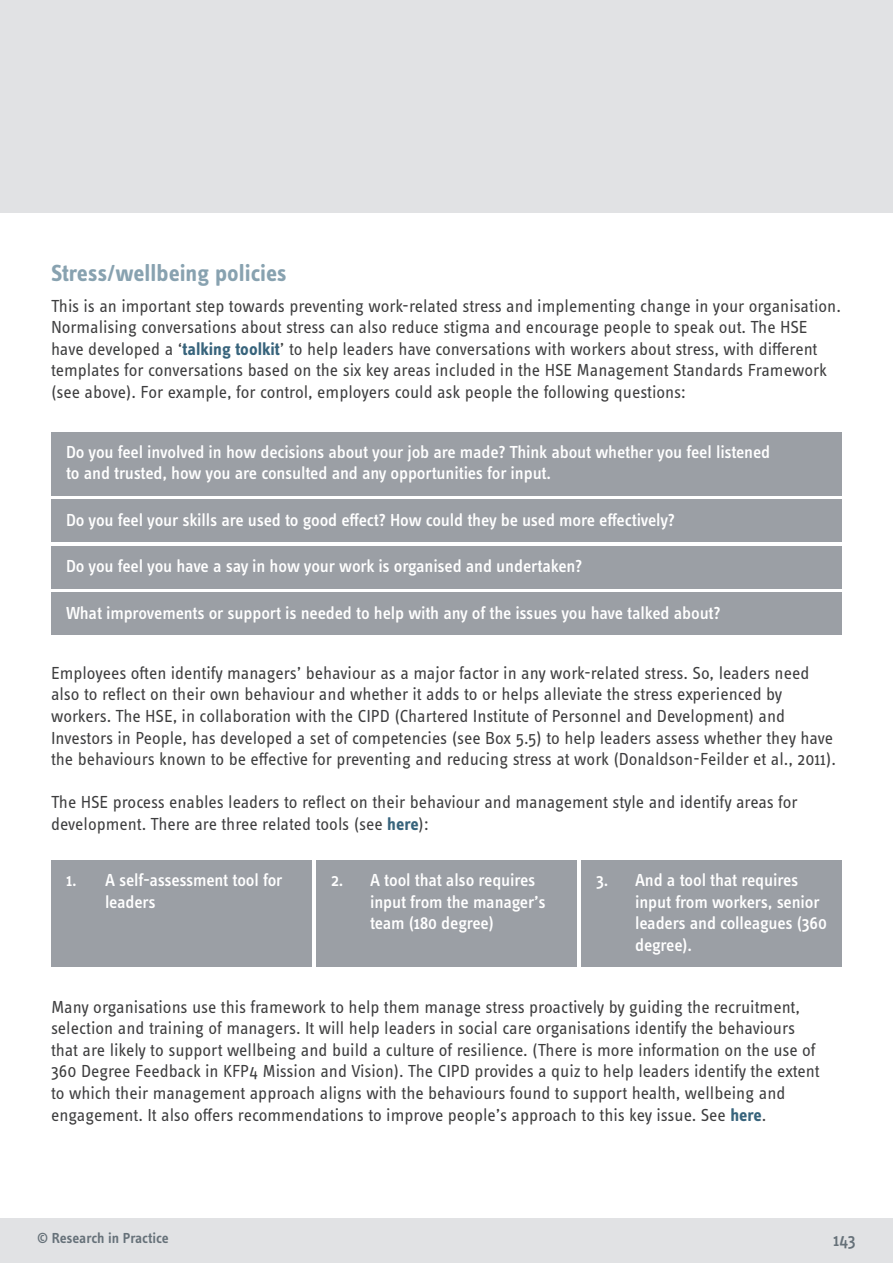
<style>
.page{position:relative;width:893px;height:1263px;background:#fff}
.page>*{position:absolute;margin:0;border:0;box-sizing:border-box;transform-origin:0 0}
.Sub_heading{font:700 24px "Info Text Pro";color:#88a2b0}
.Body_Text{font:18px/21.6px "Info Text Pro";color:#3e3e3f}
.PSDP_body_text{font:500 18px/21.6px "Info Text Pro";letter-spacing:-.01em;color:#fff}
.t1{font:500 18px "Info Text Pro";color:#667179}
.t2{font:600 15px "Info Text Pro";letter-spacing:-.01em;color:#667179}
.s1{font-weight:700;color:#38647c}
</style>
<div class="page">
<div style="left:0;top:1218px;width:893px;height:45px;background:#e1e2e4"></div>
<div style="left:0;top:0;width:893px;height:213px;background:#e1e2e4"></div>
<div style="left:51px;top:860px;width:261px;height:107px;background:#9b9fa5"></div>
<div style="left:316px;top:860px;width:261px;height:107px;background:#9b9fa5"></div>
<div style="left:581px;top:860px;width:261px;height:107px;background:#9b9fa5"></div>
<div style="left:51px;top:432px;width:791px;height:63px;background:#9b9fa5"></div>
<div style="left:51px;top:500px;width:791px;height:42px;background:#9b9fa5"></div>
<div style="left:51px;top:546px;width:791px;height:42px;background:#9b9fa5"></div>
<div style="left:51px;top:593px;width:791px;height:42px;background:#9b9fa5"></div>
<p class="Sub_heading" style="left:51px;top:259px;width:237px">Stress/wellbeing policies</p>
<p class="Body_Text" style="left:51px;top:294px;width:791px">This is an important step towards preventing work-related stress and implementing change in your organisation.<br>Normalising conversations about stress can also reduce stigma and encourage people to speak out. The HSE have developed a ‘<span class="s1">talking toolkit</span>’ to help leaders have conversations with workers about stress, with different templates for conversations based on the six key areas included in the HSE Management Standards Framework (see above). For example, for control, employers could ask people the following questions:</p>
<p class="PSDP_body_text" style="left:66px;top:440px;width:706px">Do you feel involved in how decisions about your job are made? Think about whether you feel listened to and trusted, how you are consulted and any opportunities for input.</p>
<p class="PSDP_body_text" style="left:66px;top:508px;width:610px">Do you feel your skills are used to good effect? How could they be used more effectively?</p>
<p class="PSDP_body_text" style="left:66px;top:555px;width:518px">Do you feel you have a say in how your work is organised and undertaken?</p>
<p class="PSDP_body_text" style="left:66px;top:601px;width:656px">What improvements or support is needed to help with any of the issues you have talked about?</p>
<p class="Body_Text" style="left:51px;top:661px;width:786px">Employees often identify managers’ behaviour as a major factor in any work-related stress. So, leaders need also to reflect on their own behaviour and whether it adds to or helps alleviate the stress experienced by workers. The HSE, in collaboration with the CIPD (Chartered Institute of Personnel and Development) and Investors in People, has developed a set of competencies (see Box 5.5) to help leaders assess whether they have the behaviours known to be effective for preventing and reducing stress at work (Donaldson-Feilder et al., 2011).</p>
<p class="Body_Text" style="left:51px;top:791px;width:748px">The HSE process enables leaders to reflect on their behaviour and management style and identify areas for development. There are three related tools (see <span class="s1">here</span>):</p>
<p class="PSDP_body_text" style="left:105px;top:869px;width:179px;text-indent:-39px">1. A self-assessment tool for leaders</p>
<p class="PSDP_body_text" style="left:370px;top:869px;width:177px;text-indent:-39px">2. A tool that also requires input from the manager’s team (180 degree)</p>
<p class="PSDP_body_text" style="left:635px;top:869px;width:193px;text-indent:-39px">3. And a tool that requires input from workers, senior leaders and colleagues (360 degree).</p>
<p class="Body_Text" style="left:51px;top:995px;width:770px">Many organisations use this framework to help them manage stress proactively by guiding the recruitment, selection and training of managers. It will help leaders in social care organisations identify the behaviours that are likely to support wellbeing and build a culture of resilience. (There is more information on the use of 360 Degree Feedback in KFP4 Mission and Vision). The CIPD provides a quiz to help leaders identify the extent to which their management approach aligns with the behaviours found to support health, wellbeing and engagement. It also offers recommendations to improve people’s approach to this key issue. See <span class="s1">here</span>.</p>
<p class="t2" style="left:37px;top:1229px;width:133px">© Research in Practice</p>
<p class="t1" style="left:833px;top:1229px;width:24px">143</p>
</div>
